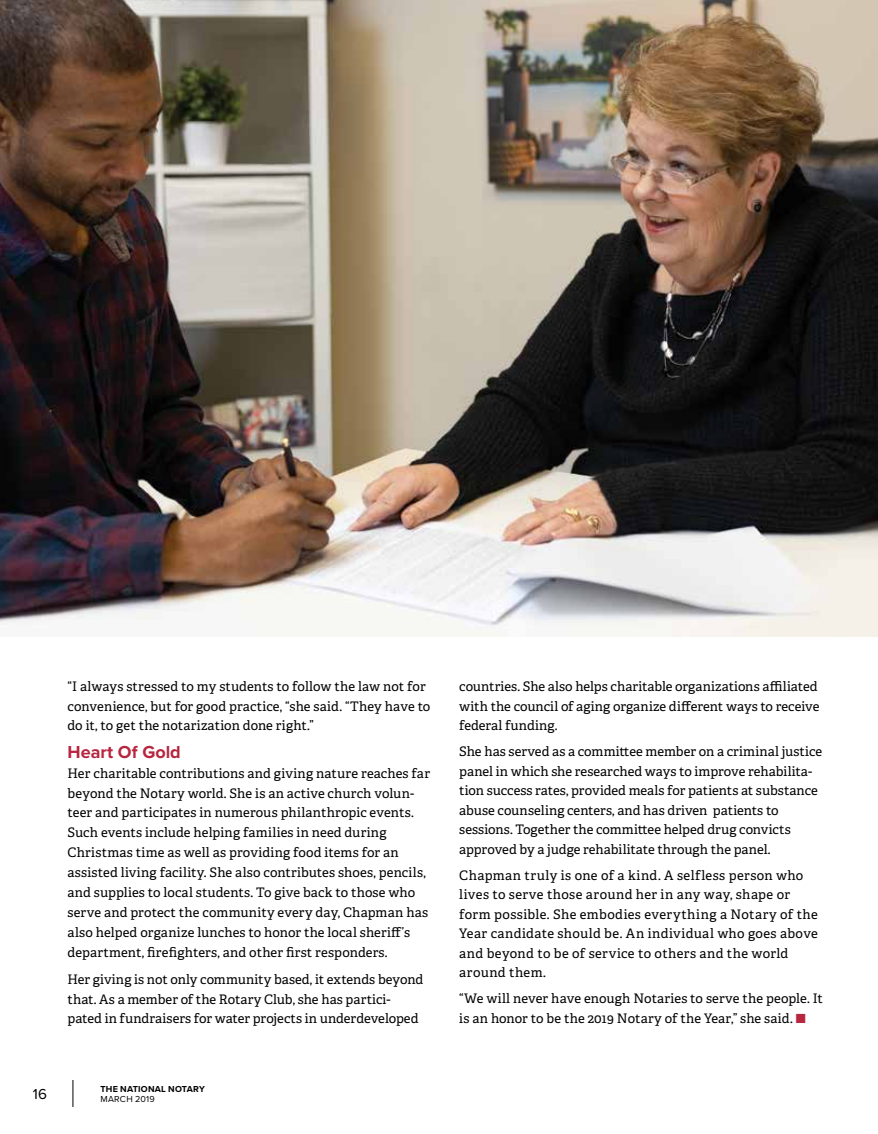
<style>
.page{position:relative;width:878px;height:1134px;background:#fff}
.page>*{position:absolute;margin:0;border:0;box-sizing:border-box;transform-origin:0 0}
.t1{font:700 18px "Proxima Nova";color:#b8253f}
.t2{font:15px "Proxima Nova";color:#000}
.t3{font:13.2px/20px "Adelle PE";letter-spacing:.01em;color:#000}
.t4{font:13.2px/19.5px "Adelle PE";letter-spacing:.03em;color:#000}
.t5{font:700 9px "Proxima Nova";letter-spacing:.025em;color:#000}
.t6{font:9px "Proxima Nova";letter-spacing:.03em;color:#000}
.s1{color:#b8253f}
</style>
<div class="page">
<svg style="left:73px;top:1080px;width:1px;height:27px"></svg>
<img style="left:0;top:0;width:878px;height:636px">
<p class="t3" style="left:68px;top:676px;width:364px;line-height:19.5px">“I always stressed to my students to follow the law not for convenience, but for good practice, “she said. “They have to do it, to get the notarization done right.”</p>
<h1 class="t1" style="left:68px;top:738px;width:115px">Heart Of Gold</h1>
<p class="t3" style="left:68px;top:762px;width:364px">Her charitable contributions and giving nature reaches far beyond the Notary world. She is an active church volun&shy;teer and participates in numerous philanthropic events.<br>Such events include helping families in need during Christmas time as well as providing food items for an assisted living facility. She also contributes shoes, pencils, and supplies to local students. To give back to those who serve and protect the community every day, Chapman has also helped organize lunches to honor the local sheriff’s department, firefighters, and other first responders.</p>
<p class="t3" style="left:68px;top:968px;width:357px">Her giving is not only community based, it extends beyond that. As a member of the Rotary Club, she has partici&shy;pated in fundraisers for water projects in underdeveloped</p>
<p class="t2" style="left:33px;top:1083px;width:16px">16</p>
<p class="t5" style="left:100px;top:1082px;width:106px">THE NATIONAL NOTARY</p>
<p class="t6" style="left:100px;top:1093px;width:56px">MARCH 2019</p>
<p class="t3" style="left:459px;top:676px;width:362px;line-height:19.5px">countries. She also helps charitable organizations affiliated with the council of aging organize different ways to receive federal funding.</p>
<p class="t3" style="left:459px;top:741px;width:364px;line-height:19.5px">She has served as a committee member on a criminal justice panel in which she researched ways to improve rehabilita&shy;tion success rates, provided meals for patients at substance abuse counseling centers, and has driven patients to sessions. Together the committee helped drug convicts approved by a judge rehabilitate through the panel.</p>
<p class="t4" style="left:459px;top:865px;width:360px">Chapman truly is one of a kind. A selfless person who lives to serve those around her in any way, shape or form possible. She embodies everything a Notary of the Year candidate should be. An individual who goes above and beyond to be of service to others and the world around them.</p>
<p class="t3" style="left:459px;top:988px;width:365px;line-height:19.5px">“We will never have enough Notaries to serve the people. It is an honor to be the 2019 Notary of the Year,” she said. <span class="s1">■</span></p>
</div>
